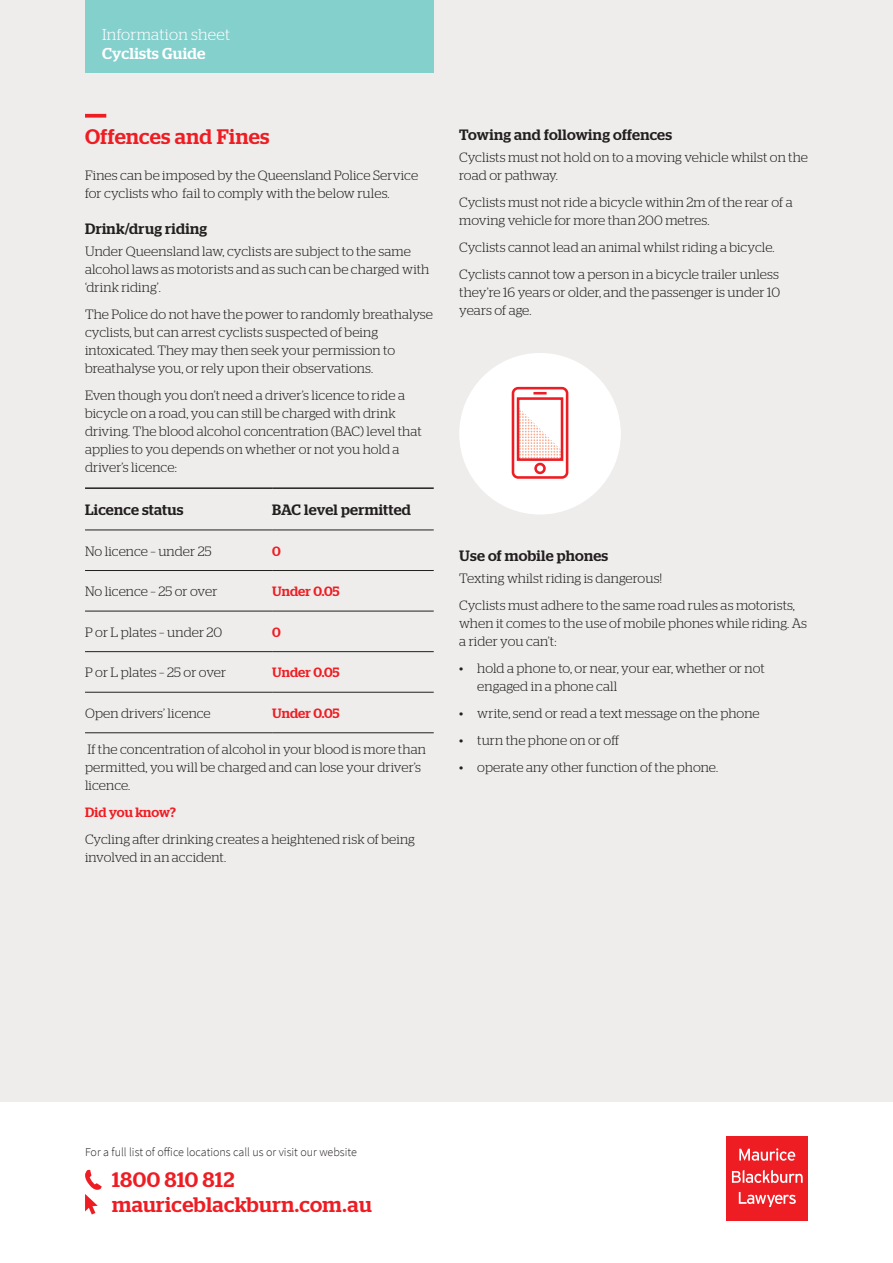
<style>
.page{position:relative;width:893px;height:1263px;background:#fff}
.page>*{position:absolute;margin:0;border:0;box-sizing:border-box;transform-origin:0 0}
.t1{font:500 21px/24.8px "Stag";letter-spacing:.015em;color:#ee1d23}
.t2{font:300 15.75px "Stag";letter-spacing:.02em;color:#fff}
.t3{font:500 15.75px "Stag";letter-spacing:.02em;color:#fff}
.t4{font:500 15px "Stag";letter-spacing:.02em;color:#231f20}
.t5{font:300 13.5px/18px "Stag";letter-spacing:.005em;color:#231f20}
.t6{font:500 13.5px "Stag";letter-spacing:.005em;color:#ee1d23}
.t7{font:300 12px "Source Sans Pro";color:#231f20}
</style>
<div class="page">
<div style="left:0;top:0;width:893px;height:1101px;background:#efedec"></div>
<div style="left:85px;top:0;width:349px;height:72px;background:#84d0cd"></div>
<svg style="left:85px;top:1170px;width:17px;height:44px"></svg>
<div style="left:727px;top:1136px;width:81px;height:84px;background:#ee1d23"></div>
<svg style="left:739px;top:1192px;width:57px;height:15px"></svg>
<svg style="left:732px;top:1170px;width:71px;height:13px"></svg>
<svg style="left:739px;top:1148px;width:56px;height:13px"></svg>
<svg style="left:85px;top:114px;width:21px;height:4px"></svg>
<hr style="left:85px;top:487px;width:187px;height:2px;background:#231f20">
<hr style="left:272px;top:487px;width:162px;height:2px;background:#231f20">
<hr style="left:85px;top:530px;width:187px;height:1px;background:#231f20">
<hr style="left:272px;top:530px;width:162px;height:1px;background:#231f20">
<hr style="left:85px;top:570px;width:187px;height:1px;background:#231f20">
<hr style="left:272px;top:570px;width:162px;height:1px;background:#231f20">
<hr style="left:85px;top:611px;width:187px;height:1px;background:#231f20">
<hr style="left:272px;top:611px;width:162px;height:1px;background:#231f20">
<hr style="left:85px;top:651px;width:187px;height:1px;background:#231f20">
<hr style="left:272px;top:651px;width:162px;height:1px;background:#231f20">
<hr style="left:85px;top:692px;width:187px;height:1px;background:#231f20">
<hr style="left:272px;top:692px;width:162px;height:1px;background:#231f20">
<hr style="left:85px;top:732px;width:187px;height:1px;background:#231f20">
<hr style="left:272px;top:732px;width:162px;height:1px;background:#231f20">
<div style="left:459px;top:353px;width:162px;height:161px;background:#fff;border-radius:50%"></div>
<svg style="left:522px;top:411px;width:36px;height:46px"></svg>
<div style="left:512px;top:387px;width:56px;height:92px;border:3px solid #ee1d23;border-radius:5px"></div>
<div style="left:517px;top:397px;width:46px;height:64px;border:3px solid #ee1d23"></div>
<svg style="left:533px;top:392px;width:14px;height:2px"></svg>
<div style="left:534px;top:463px;width:12px;height:11px;border:3px solid #ee1d23;border-radius:50%"></div>
<p class="t2" style="left:102px;top:25px;width:130px">Information sheet</p>
<p class="t3" style="left:102px;top:44px;width:105px">Cyclists Guide</p>
<h1 class="t1" style="left:85px;top:124px;width:186px">Offences and Fines</h1>
<p class="t5" style="left:85px;top:166px;width:335px">Fines can be imposed by the Queensland Police Service for cyclists who fail to comply with the below rules.</p>
<p class="t4" style="left:85px;top:220px;width:124px">Drink/drug riding</p>
<p class="t5" style="left:85px;top:242px;width:346px">Under Queensland law, cyclists are subject to the same alcohol laws as motorists and as such can be charged with ‘drink riding’.</p>
<p class="t5" style="left:85px;top:305px;width:349px">The Police do not have the power to randomly breathalyse cyclists, but can arrest cyclists suspected of being intoxicated. They may then seek your permission to breathalyse you, or rely upon their observations.</p>
<p class="t5" style="left:85px;top:386px;width:338px">Even though you don’t need a driver’s licence to ride a bicycle on a road, you can still be charged with drink driving. The blood alcohol concentration (BAC) level that applies to you depends on whether or not you hold a driver’s licence:</p>
<p class="t4" style="left:85px;top:501px;width:100px">Licence status</p>
<p class="t4" style="left:272px;top:501px;width:140px">BAC level permitted</p>
<p class="t5" style="left:85px;top:542px;width:128px">No licence – under 25</p>
<p class="t6" style="left:272px;top:543px;width:10px">0</p>
<p class="t5" style="left:85px;top:582px;width:134px">No licence – 25 or over</p>
<p class="t6" style="left:272px;top:583px;width:69px">Under 0.05</p>
<p class="t5" style="left:85px;top:623px;width:139px">P or L plates – under 20</p>
<p class="t6" style="left:272px;top:624px;width:10px">0</p>
<p class="t5" style="left:85px;top:663px;width:143px">P or L plates – 25 or over</p>
<p class="t6" style="left:272px;top:665px;width:69px">Under 0.05</p>
<p class="t5" style="left:85px;top:704px;width:127px">Open drivers’ licence</p>
<p class="t6" style="left:272px;top:705px;width:69px">Under 0.05</p>
<p class="t5" style="left:85px;top:740px;width:342px">If the concentration of alcohol in your blood is more than permitted, you will be charged and can lose your driver’s licence.</p>
<p class="t6" style="left:85px;top:804px;width:92px">Did you know?</p>
<p class="t5" style="left:85px;top:830px;width:331px">Cycling after drinking creates a heightened risk of being involved in an accident.</p>
<p class="t4" style="left:459px;top:125px;width:214px">Towing and following offences</p>
<p class="t5" style="left:459px;top:148px;width:350px">Cyclists must not hold on to a moving vehicle whilst on the road or pathway.</p>
<p class="t5" style="left:459px;top:193px;width:335px">Cyclists must not ride a bicycle within 2m of the rear of a moving vehicle for more than 200 metres.</p>
<p class="t5" style="left:459px;top:234px;width:321px;line-height:27px">Cyclists cannot lead an animal whilst riding a bicycle.<br>Cyclists cannot tow a person in a bicycle trailer unless</p>
<p class="t5" style="left:459px;top:283px;width:323px">they’re 16 years or older, and the passenger is under 10 years of age.</p>
<p class="t4" style="left:459px;top:546px;width:150px">Use of mobile phones</p>
<p class="t5" style="left:459px;top:565px;width:337px;line-height:27px">Texting whilst riding is dangerous!<br>Cyclists must adhere to the same road rules as motorists,</p>
<p class="t5" style="left:459px;top:614px;width:349px">when it comes to the use of mobile phones while riding. As a rider you can’t:</p>
<p class="t5" style="left:477px;top:659px;width:289px;text-indent:-18px">• hold a phone to, or near, your ear, whether or not engaged in a phone call</p>
<p class="t5" style="left:459px;top:704px;width:302px">• write, send or read a text message on the phone</p>
<p class="t5" style="left:459px;top:731px;width:161px">• turn the phone on or off</p>
<p class="t5" style="left:459px;top:758px;width:260px">• operate any other function of the phone.</p>
<p class="t7" style="left:85px;top:1144px;width:273px">For a full list of office locations call us or visit our website</p>
<h1 class="t1" style="left:112px;top:1167px;width:261px">1800 810 812 mauriceblackburn.com.au</h1>
</div>
